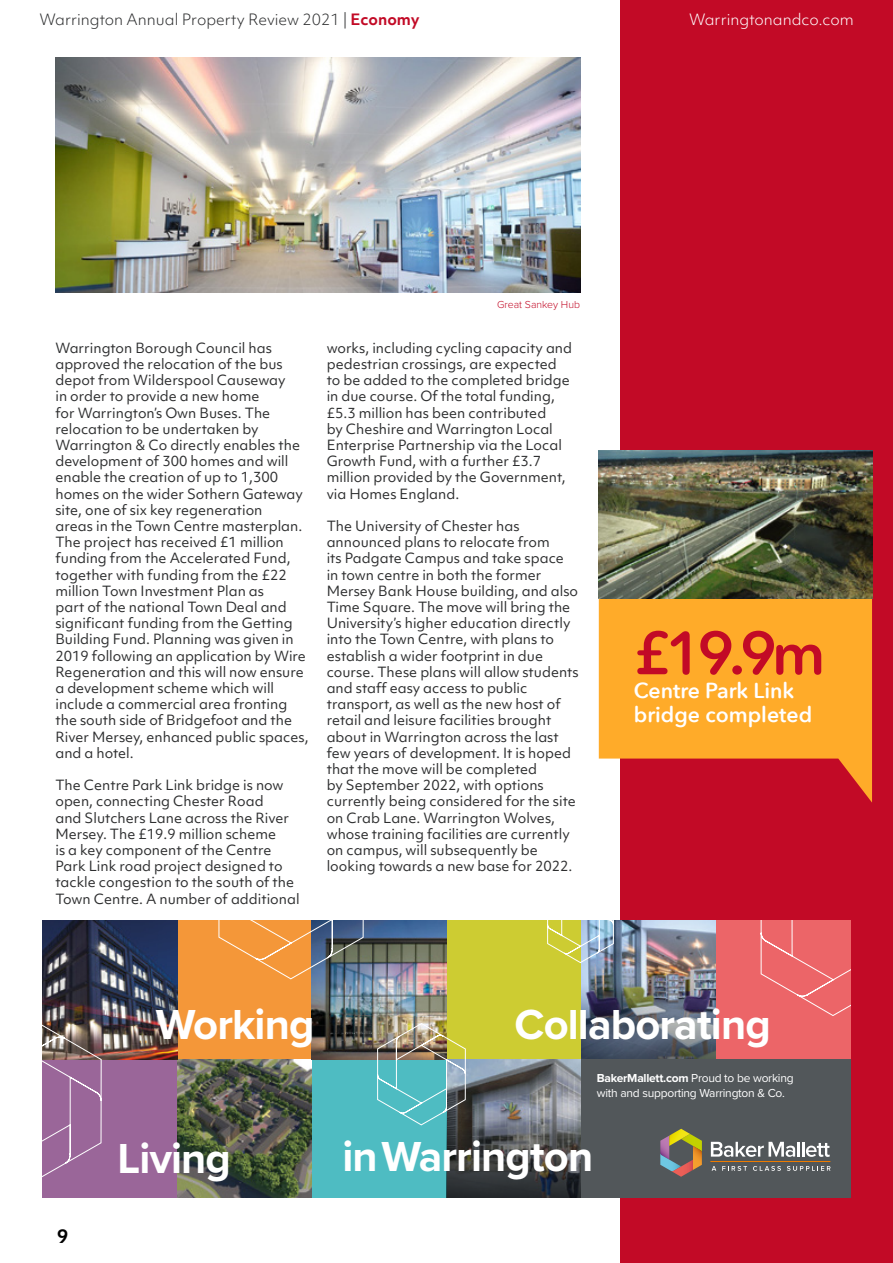
<style>
.page{position:relative;width:893px;height:1263px;background:#fff}
.page>*{position:absolute;margin:0;border:0;box-sizing:border-box;transform-origin:0 0}
.t1{font:600 60px "Avenir Next Rounded Pro";color:#c20a26}
.t2{font:700 43.5px "Proxima Nova";letter-spacing:-.02em;color:#fff}
.t3{font:600 21.3px/24px "Avenir Next Rounded Pro";color:#fff}
.t4{font:700 18px "Objektiv Mk 1";color:#000}
.t5{font:300 15px "Objektiv Mk 1";color:#2d2e2f}
.t6{font:300 15px "Objektiv Mk 1";color:#fff}
.t7{font:13.5px/16.2px "Objektiv Mk 1";color:#2d2e2f}
.t8{font:12px/14.4px "Proxima Nova";letter-spacing:-.02em;color:#fff}
.t9{font:300 10.5px "Proxima Nova";color:#c20a26}
.s1{font-weight:700;color:#c20a26}
.s2{font-weight:700}
</style>
<div class="page">
<div style="left:620px;top:0;width:273px;height:1263px;background:#c20a26"></div>
<svg style="left:599px;top:599px;width:273px;height:204px;fill:#ffab29"></svg>
<img style="left:55px;top:57px;width:525px;height:236px">
<img style="left:466px;top:1059px;width:115px;height:47px">
<img style="left:581px;top:921px;width:135px;height:63px">
<img style="left:581px;top:984px;width:135px;height:75px">
<div style="left:312px;top:1059px;width:134px;height:138px;background:#4ebcc2"></div>
<div style="left:177px;top:921px;width:135px;height:138px;background:#f49739"></div>
<img style="left:177px;top:1059px;width:135px;height:138px">
<div style="left:581px;top:1059px;width:269px;height:138px;background:#52575a"></div>
<div style="left:446px;top:921px;width:135px;height:138px;background:#cdcc32"></div>
<div style="left:43px;top:1059px;width:134px;height:138px;background:#9a6699"></div>
<svg style="left:446px;top:1106px;width:135px;height:91px;background:#4d5053"></svg>
<img style="left:312px;top:921px;width:134px;height:138px">
<img style="left:43px;top:921px;width:134px;height:138px">
<svg style="left:219px;top:921px;width:145px;height:66px"></svg>
<svg style="left:43px;top:1017px;width:59px;height:160px"></svg>
<div style="left:716px;top:921px;width:134px;height:138px;background:#ec6568"></div>
<img style="left:377px;top:1023px;width:89px;height:102px">
<svg style="left:761px;top:921px;width:89px;height:95px"></svg>
<svg style="left:547px;top:921px;width:67px;height:42px"></svg>
<svg style="left:711px;top:1142px;width:84px;height:15px"></svg>
<hr style="left:797px;top:1142px;width:3px;height:14px;background:#fff">
<svg style="left:802px;top:1142px;width:28px;height:15px"></svg>
<svg style="left:712px;top:1166px;width:4px;height:5px"></svg>
<svg style="left:722px;top:1166px;width:25px;height:5px"></svg>
<svg style="left:753px;top:1166px;width:28px;height:5px"></svg>
<svg style="left:787px;top:1166px;width:43px;height:5px"></svg>
<hr style="left:710px;top:1161px;width:120px;height:1px;background:#ef7c00">
<svg style="left:660px;top:1129px;width:42px;height:48px"></svg>
<img style="left:599px;top:450px;width:273px;height:149px">
<p class="t5" style="left:40px;top:10px;width:382px">Warrington Annual Property Review 2021 | <span class="s1">Economy</span></p>
<p class="t6" style="left:689px;top:10px;width:166px">Warringtonandco.com</p>
<p class="t7" style="left:55px;top:339px;width:255px">Warrington Borough Council has approved the relocation of the bus depot from Wilderspool Causeway<br>in order to provide a new home<br>for Warrington’s Own Buses. The relocation to be undertaken by Warrington &amp; Co directly enables the development of 300 homes and will enable the creation of up to 1,300 homes on the wider Sothern Gateway site, one of six key regeneration<br>areas in the Town Centre masterplan.<br>The project has received £1 million funding from the Accelerated Fund, together with funding from the £22 million Town Investment Plan as<br>part of the national Town Deal and significant funding from the Getting Building Fund. Planning was given in 2019 following an application by Wire Regeneration and this will now ensure a development scheme which will include a commercial area fronting the south side of Bridgefoot and the River Mersey, enhanced public spaces, and a hotel.</p>
<p class="t7" style="left:55px;top:777px;width:246px">The Centre Park Link bridge is now open, connecting Chester Road<br>and Slutchers Lane across the River Mersey. The £19.9 million scheme<br>is a key component of the Centre Park Link road project designed to tackle congestion to the south of the Town Centre. A number of additional</p>
<p class="t9" style="left:497px;top:297px;width:84px">Great Sankey Hub</p>
<p class="t7" style="left:327px;top:339px;width:247px">works, including cycling capacity and pedestrian crossings, are expected to be added to the completed bridge in due course. Of the total funding, £5.3 million has been contributed<br>by Cheshire and Warrington Local Enterprise Partnership via the Local Growth Fund, with a further £3.7 million provided by the Government, via Homes England.</p>
<p class="t7" style="left:327px;top:518px;width:254px">The University of Chester has announced plans to relocate from<br>its Padgate Campus and take space in town centre in both the former Mersey Bank House building, and also Time Square. The move will bring the University’s higher education directly into the Town Centre, with plans to establish a wider footprint in due course. These plans will allow students and staff easy access to public transport, as well as the new host of retail and leisure facilities brought about in Warrington across the last few years of development. It is hoped that the move will be completed<br>by September 2022, with options currently being considered for the site on Crab Lane. Warrington Wolves, whose training facilities are currently on campus, will subsequently be looking towards a new base for 2022.</p>
<h1 class="t1" style="left:634px;top:617px;width:193px">£19.9m</h1>
<h3 class="t3" style="left:634px;top:679px;width:180px">Centre Park Link bridge completed</h3>
<h3 class="t4" style="left:57px;top:1223px;width:13px">9</h3>
<h2 class="t2" style="left:156px;top:992px;width:160px">Working</h2>
<h2 class="t2" style="left:118px;top:1126px;width:115px">Living</h2>
<h2 class="t2" style="left:515px;top:992px;width:258px">Collaborating</h2>
<p class="t8" style="left:597px;top:1071px;width:198px"><span class="s2">BakerMallett.com</span> Proud to be working with and supporting Warrington &amp; Co.</p>
<h2 class="t2" style="left:342px;top:1124px;width:252px">in Warrington</h2>
</div>
